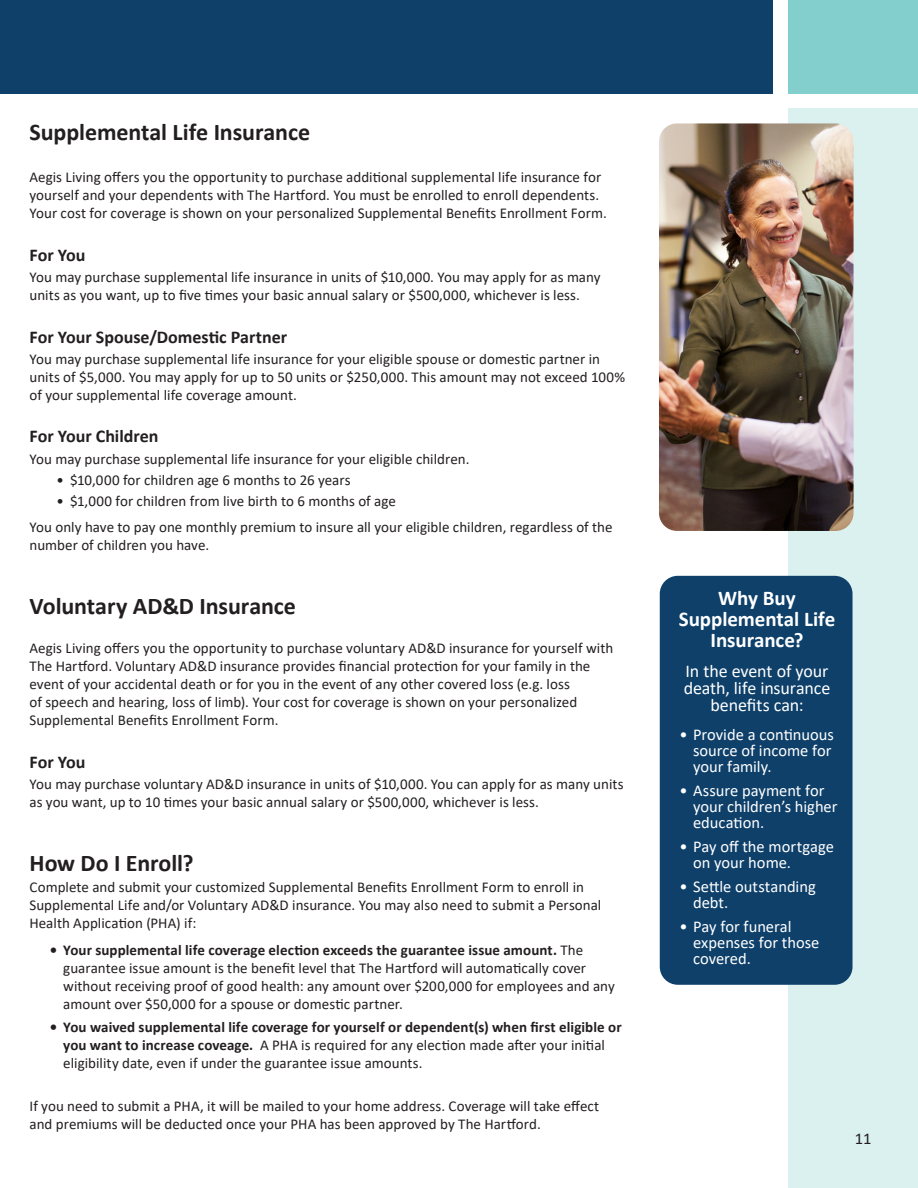
<style>
.page{position:relative;width:918px;height:1188px;background:#fff}
.page>*{position:absolute;margin:0;border:0;box-sizing:border-box;transform-origin:0 0}
.Heading{font:700 24px "Calibri";letter-spacing:-.005em;color:#231f20}
.t1{font:700 21px/21px "Calibri";letter-spacing:-.005em;color:#fff;text-align:center}
.Sub_Heading{font:700 18px "Calibri";letter-spacing:-.005em;color:#231f20}
.t2{font:18px/17.2px "Calibri";letter-spacing:-.01em;color:#fff;text-align:center}
.t3{font:16.5px/15.8px "Calibri";color:#fff}
.t4{font:16.5px "Calibri";color:#231f20}
.t5{font:15px/18px "Calibri";color:#231f20}
.t6{font:700 15px/18px "Calibri";letter-spacing:.005em;color:#231f20}
.s1{font-weight:700}
.s2{font-weight:400}
</style>
<div class="page">
<div style="left:789px;top:0;width:129px;height:94px;background:#82cfcd"></div>
<div style="left:789px;top:108px;width:129px;height:1080px;background:#daf1f0"></div>
<div style="left:0;top:0;width:773px;height:94px;background:#0e406a"></div>
<div style="left:660px;top:576px;width:193px;height:409px;background:#0e406a;border-radius:18px"></div>
<img style="left:659px;top:123px;width:195px;height:408px">
<p class="Heading" style="left:30px;top:115px;width:282px">Supplemental Life Insurance</p>
<p class="t5" style="left:30px;top:168px;width:579px">Aegis Living offers you the opportunity to purchase additional supplemental life insurance for yourself and your dependents with The Hartford. You must be enrolled to enroll dependents.<br>Your cost for coverage is shown on your personalized Supplemental Benefits Enrollment Form.</p>
<p class="Sub_Heading" style="left:30px;top:242px;width:58px">For You</p>
<p class="t5" style="left:30px;top:268px;width:573px">You may purchase supplemental life insurance in units of $10,000. You may apply for as many units as you want, up to five times your basic annual salary or $500,000, whichever is less.</p>
<p class="Sub_Heading" style="left:30px;top:324px;width:259px">For Your Spouse/Domestic Partner</p>
<p class="t5" style="left:30px;top:349px;width:597px">You may purchase supplemental life insurance for your eligible spouse or domestic partner in units of $5,000. You may apply for up to 50 units or $250,000. This amount may not exceed 100% of your supplemental life coverage amount.</p>
<p class="Sub_Heading" style="left:30px;top:424px;width:130px">For Your Children</p>
<p class="t5" style="left:30px;top:449px;width:442px">You may purchase supplemental life insurance for your eligible children.</p>
<p class="t5" style="left:57px;top:470px;width:296px">• $10,000 for children age 6 months to 26 years</p>
<p class="t5" style="left:57px;top:492px;width:341px">• $1,000 for children from live birth to 6 months of age</p>
<p class="t5" style="left:30px;top:518px;width:585px">You only have to pay one monthly premium to insure all your eligible children, regardless of the number of children you have.</p>
<p class="Heading" style="left:30px;top:589px;width:268px">Voluntary AD&amp;D Insurance</p>
<p class="t5" style="left:30px;top:639px;width:585px">Aegis Living offers you the opportunity to purchase voluntary AD&amp;D insurance for yourself with The Hartford. Voluntary AD&amp;D insurance provides financial protection for your family in the event of your accidental death or for you in the event of any other covered loss (e.g. loss<br>of speech and hearing, loss of limb). Your cost for coverage is shown on your personalized Supplemental Benefits Enrollment Form.</p>
<p class="Sub_Heading" style="left:30px;top:749px;width:58px">For You</p>
<p class="t5" style="left:30px;top:775px;width:596px">You may purchase voluntary AD&amp;D insurance in units of $10,000. You can apply for as many units as you want, up to 10 times your basic annual salary or $500,000, whichever is less.</p>
<p class="Heading" style="left:30px;top:846px;width:166px">How Do I Enroll?</p>
<p class="t5" style="left:30px;top:878px;width:573px">Complete and submit your customized Supplemental Benefits Enrollment Form to enroll in<br>Supplemental Life and/or Voluntary AD&amp;D insurance. You may also need to submit a Personal<br>Health Application (PHA) if:</p>
<p class="t5" style="left:63px;top:941px;width:553px;text-indent:-14px"><span class="s1">• Your supplemental life coverage election exceeds the guarantee issue amount.</span> The guarantee issue amount is the benefit level that The Hartford will automatically cover without receiving proof of good health: any amount over $200,000 for employees and any amount over $50,000 for a spouse or domestic partner.</p>
<p class="t6" style="left:63px;top:1018px;width:560px;text-indent:-14px">• You waived supplemental life coverage for yourself or dependent(s) when first eligible or you want to increase coveage. <span class="s2">A PHA is required for any election made after your initial eligibility date, even if under the guarantee issue amounts.</span></p>
<p class="t5" style="left:30px;top:1097px;width:571px">If you need to submit a PHA, it will be mailed to your home address. Coverage will take effect and premiums will be deducted once your PHA has been approved by The Hartford.</p>
<p class="t1" style="left:679px;top:588px;width:158px">Why Buy<br>Supplemental Life<br>Insurance?</p>
<p class="t2" style="left:684px;top:662px;width:148px">In the event of your death, life insurance benefits can:</p>
<p class="t3" style="left:693px;top:726px;width:142px;text-indent:-14px">• Provide a continuous source of income for your family.</p>
<p class="t3" style="left:693px;top:782px;width:146px;text-indent:-14px">• Assure payment for your children’s higher education.</p>
<p class="t3" style="left:693px;top:838px;width:142px;text-indent:-14px">• Pay off the mortgage on your home.</p>
<p class="t3" style="left:693px;top:878px;width:124px;text-indent:-14px">• Settle outstanding debt.</p>
<p class="t3" style="left:693px;top:918px;width:128px;text-indent:-14px">• Pay for funeral expenses for those covered.</p>
<p class="t4" style="left:855px;top:1127px;width:18px">11</p>
</div>
